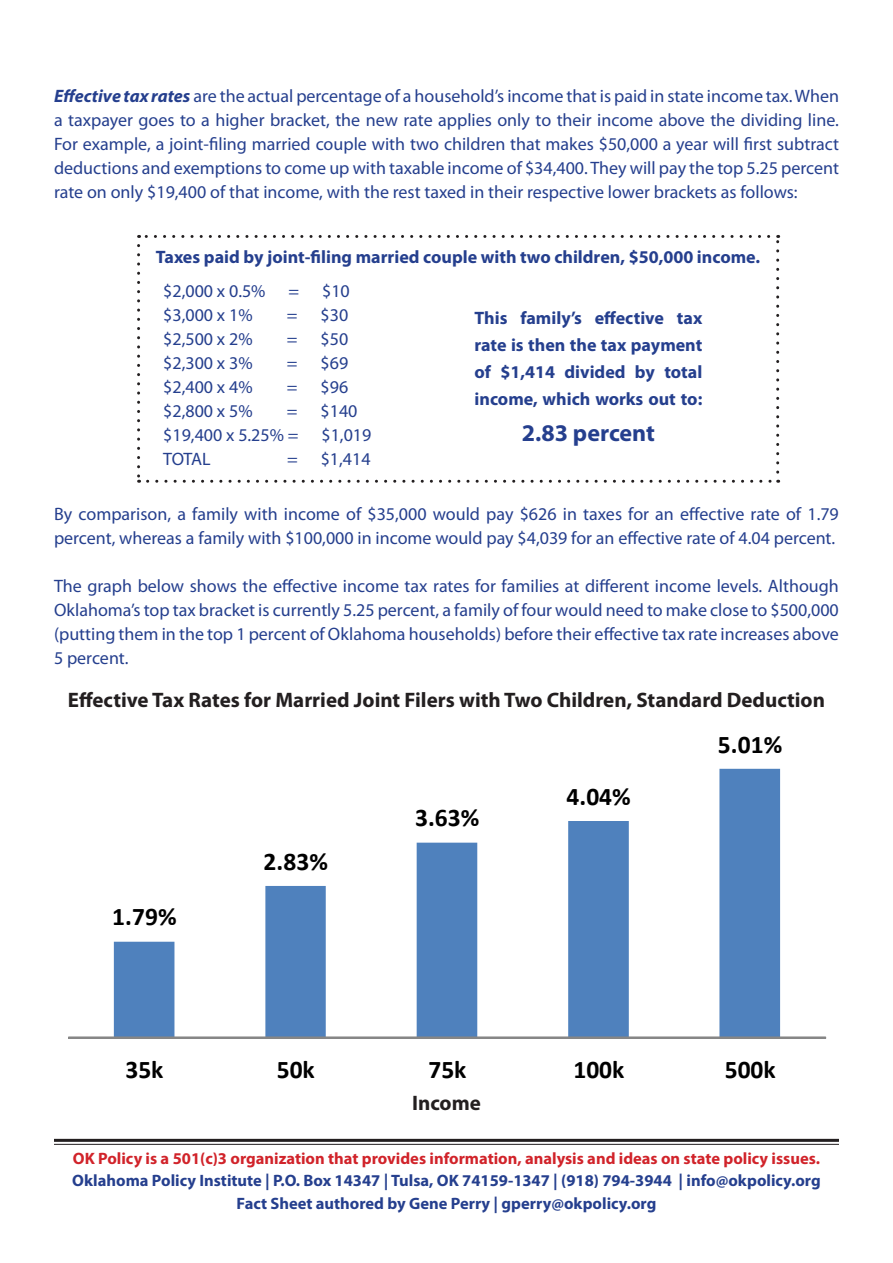
<style>
.page{position:relative;width:893px;height:1263px;background:#fff}
.page>*{position:absolute;margin:0;border:0;box-sizing:border-box;transform-origin:0 0}
.t1{font:29.85px "Calibri";letter-spacing:-.005em;color:#000}
.t2{font:700 25.5px "Calibri";letter-spacing:.005em;color:#000}
.Paragraph_Style_2{font:700 24px "Myriad Pro";color:#253f8e}
.t3{font:700 21px "Myriad Pro";color:#231f20}
.Paragraph_Style_2-2{font:18px/24px "Myriad Pro";color:#253f8e;text-align:justify}
.Paragraph_Style_2-3{font:700 18px/27px "Myriad Pro";color:#253f8e;text-align:justify}
.t4{font:700 16.5px "Myriad Pro";color:#253f8e}
.t5{font:700 16.5px "Myriad Pro";color:#d1232a}
.s1{font-weight:700;font-style:italic}
</style>
<div class="page">
<svg style="left:137px;top:245px;width:3px;height:238px"></svg>
<svg style="left:148px;top:480px;width:631px;height:3px"></svg>
<svg style="left:776px;top:235px;width:3px;height:237px"></svg>
<svg style="left:139px;top:235px;width:630px;height:3px"></svg>
<hr style="left:54px;top:1139px;width:785px;height:3px;background:#231f20">
<hr style="left:54px;top:1144px;width:785px;height:1px;background:#231f20">
<svg style="left:68px;top:768px;width:759px;height:271px"></svg>
<p class="Paragraph_Style_2-2" style="left:54px;top:84px;width:787px"><span class="s1">Effective tax rates</span> are the actual percentage of a household’s income that is paid in state income tax. When a taxpayer goes to a higher bracket, the new rate applies only to their income above the dividing line.<br>For example, a joint-filing married couple with two children that makes $50,000 a year will first subtract deductions and exemptions to come up with taxable income of $34,400. They will pay the top 5.25 percent rate on only $19,400 of that income, with the rest taxed in their respective lower brackets as follows:</p>
<p class="Paragraph_Style_2-3" style="left:156px;top:243px;width:606px">Taxes paid by joint-filing married couple with two children, $50,000 income.</p>
<p class="Paragraph_Style_2-2" style="left:163px;top:279px;width:104px">$2,000 x 0.5%</p>
<p class="Paragraph_Style_2-2" style="left:288px;top:279px;width:12px">=</p>
<p class="Paragraph_Style_2-2" style="left:322px;top:279px;width:29px">$10</p>
<p class="Paragraph_Style_2-2" style="left:163px;top:303px;width:91px">$3,000 x 1%</p>
<p class="Paragraph_Style_2-2" style="left:287px;top:303px;width:12px">=</p>
<p class="Paragraph_Style_2-2" style="left:321px;top:303px;width:29px">$30</p>
<p class="Paragraph_Style_2-2" style="left:163px;top:327px;width:91px">$2,500 x 2%</p>
<p class="Paragraph_Style_2-2" style="left:287px;top:327px;width:12px">=</p>
<p class="Paragraph_Style_2-2" style="left:321px;top:327px;width:29px">$50</p>
<p class="Paragraph_Style_2-2" style="left:163px;top:351px;width:91px">$2,300 x 3%</p>
<p class="Paragraph_Style_2-2" style="left:287px;top:351px;width:12px">=</p>
<p class="Paragraph_Style_2-2" style="left:321px;top:351px;width:29px">$69</p>
<p class="Paragraph_Style_2-2" style="left:163px;top:375px;width:91px">$2,400 x 4%</p>
<p class="Paragraph_Style_2-2" style="left:287px;top:375px;width:12px">=</p>
<p class="Paragraph_Style_2-2" style="left:321px;top:375px;width:29px">$96</p>
<p class="Paragraph_Style_2-2" style="left:163px;top:399px;width:91px">$2,800 x 5%</p>
<p class="Paragraph_Style_2-2" style="left:287px;top:399px;width:12px">=</p>
<p class="Paragraph_Style_2-2" style="left:321px;top:399px;width:38px">$140</p>
<p class="Paragraph_Style_2-2" style="left:163px;top:423px;width:137px">$19,400 x 5.25% =</p>
<p class="Paragraph_Style_2-2" style="left:321px;top:423px;width:51px">$1,019</p>
<p class="Paragraph_Style_2-2" style="left:163px;top:447px;width:49px">TOTAL</p>
<p class="Paragraph_Style_2-2" style="left:287px;top:447px;width:12px">=</p>
<p class="Paragraph_Style_2-2" style="left:321px;top:447px;width:51px">$1,414</p>
<p class="Paragraph_Style_2-3" style="left:475px;top:304px;width:229px">This family’s effective tax rate is then the tax payment of $1,414 divided by total income, which works out to:</p>
<p class="Paragraph_Style_2" style="left:522px;top:417px;width:135px">2.83 percent</p>
<p class="Paragraph_Style_2-2" style="left:54px;top:502px;width:786px">By comparison, a family with income of $35,000 would pay $626 in taxes for an effective rate of 1.79 percent, whereas a family with $100,000 in income would pay $4,039 for an effective rate of 4.04 percent.</p>
<p class="Paragraph_Style_2-2" style="left:54px;top:574px;width:786px">The graph below shows the effective income tax rates for families at different income levels. Although Oklahoma’s top tax bracket is currently 5.25 percent, a family of four would need to make close to $500,000 (putting them in the top 1 percent of Oklahoma households) before their effective tax rate increases above 5 percent.</p>
<p class="t3" style="left:68px;top:686px;width:759px">Effective Tax Rates for Married Joint Filers with Two Children, Standard Deduction</p>
<p class="t1" style="left:274px;top:687px;width:348px">children, standard deduction</p>
<p class="t2" style="left:112px;top:901px;width:66px">1.79%</p>
<p class="t2" style="left:264px;top:845px;width:66px">2.83%</p>
<p class="t2" style="left:415px;top:801px;width:66px">3.63%</p>
<p class="t2" style="left:566px;top:780px;width:66px">4.04%</p>
<p class="t2" style="left:718px;top:728px;width:66px">5.01%</p>
<p class="t2" style="left:125px;top:1053px;width:39px">35k</p>
<p class="t2" style="left:277px;top:1053px;width:39px">50k</p>
<p class="t2" style="left:428px;top:1053px;width:39px">75k</p>
<p class="t2" style="left:573px;top:1053px;width:52px">100k</p>
<p class="t2" style="left:725px;top:1053px;width:52px">500k</p>
<p class="t1" style="left:402px;top:1081px;width:91px">Income</p>
<p class="t3" style="left:412px;top:1089px;width:70px">Income</p>
<p class="t5" style="left:73px;top:1147px;width:749px">OK Policy is a 501(c)3 organization that provides information, analysis and ideas on state policy issues.</p>
<p class="t4" style="left:72px;top:1170px;width:750px">Oklahoma Policy Institute | P.O. Box 14347 | Tulsa, OK 74159-1347 | (918) 794-3944 | info@okpolicy.org</p>
<p class="t4" style="left:237px;top:1192px;width:421px">Fact Sheet authored by Gene Perry | gperry@okpolicy.org</p>
</div>
